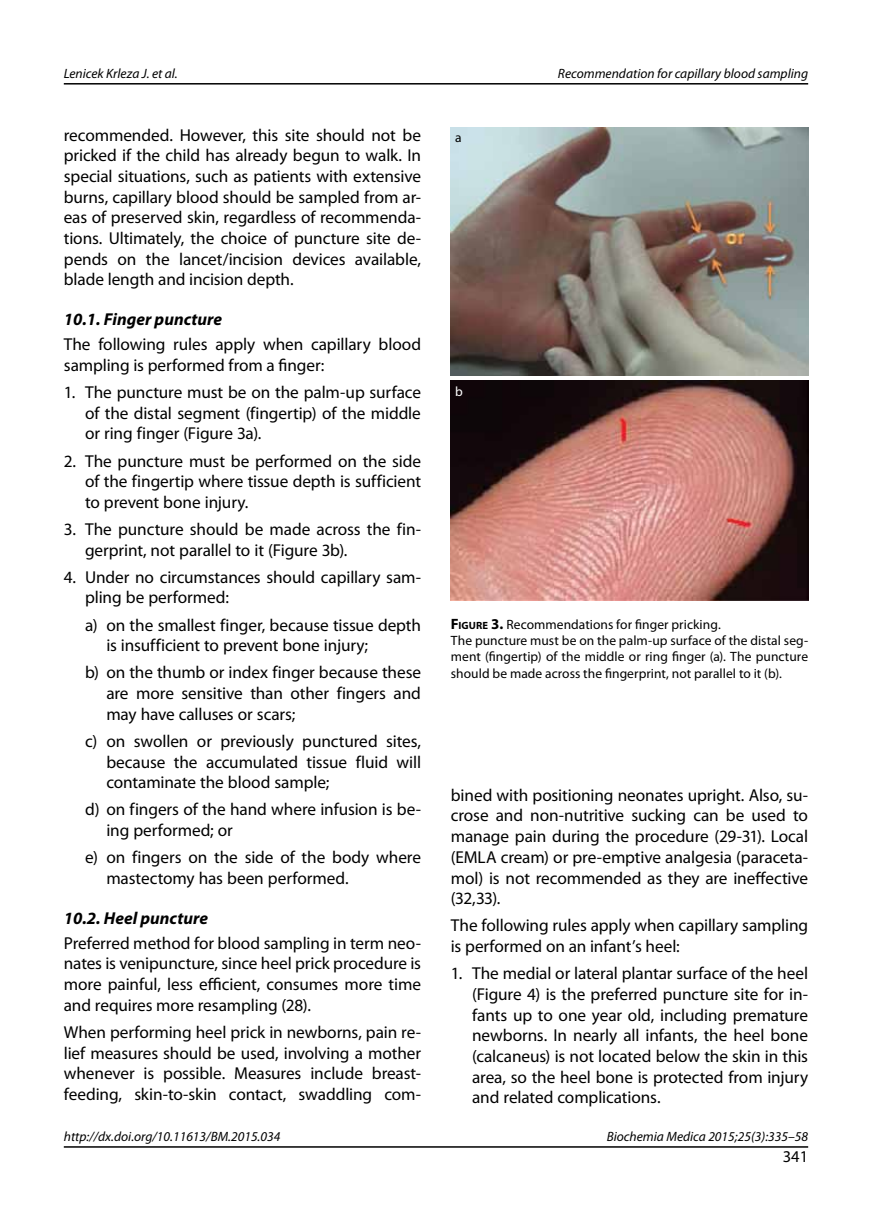
<style>
.page{position:relative;width:872px;height:1212px;background:#fff}
.page>*{position:absolute;margin:0;border:0;box-sizing:border-box;transform-origin:0 0}
.t1{font:17.25px/20.7px "Myriad Pro";letter-spacing:-.005em;color:#000;text-align:justify}
.t2{font:italic 700 17.25px "Myriad Pro";color:#000}
.t3{font:16.5px "Myriad Pro";color:#000}
.t4{font:13.5px/16.2px "Myriad Pro";letter-spacing:.005em;color:#000}
.t5{font:italic 13.5px "Myriad Pro";color:#000}
.t6{font:13.5px "Myriad Pro";color:#fff}
.s1{font-weight:700;font-size:15px}
.s2{font-weight:700;font-size:10.5px}
</style>
<div class="page">
<hr style="left:64px;top:1146px;width:744px;height:2px;background:#000">
<hr style="left:64px;top:83px;width:744px;height:2px;background:#000">
<img style="left:451px;top:128px;width:357px;height:248px">
<img style="left:451px;top:381px;width:357px;height:220px">
<p class="t5" style="left:64px;top:65px;width:115px">Lenicek Krleza J. et al.</p>
<p class="t5" style="left:558px;top:65px;width:252px">Recommendation for capillary blood sampling</p>
<p class="t1" style="left:64px;top:124px;width:359px">recommended. However, this site should not be pricked if the child has already begun to walk. In special situations, such as patients with extensive burns, capillary blood should be sampled from ar&shy;eas of preserved skin, regardless of recommenda&shy;tions. Ultimately, the choice of puncture site de&shy;pends on the lancet/incision devices available, blade length and incision depth.</p>
<p class="t2" style="left:64px;top:308px;width:160px">10.1. Finger puncture</p>
<p class="t1" style="left:64px;top:334px;width:359px">The following rules apply when capillary blood sampling is performed from a finger:</p>
<p class="t1" style="left:85px;top:382px;width:337px;text-indent:-21px">1. The puncture must be on the palm-up surface of the distal segment (fingertip) of the middle or ring finger (Figure 3a).</p>
<p class="t1" style="left:85px;top:450px;width:337px;text-indent:-21px">2. The puncture must be performed on the side of the fingertip where tissue depth is sufficient to prevent bone injury.</p>
<p class="t1" style="left:85px;top:519px;width:337px;text-indent:-21px">3. The puncture should be made across the fin&shy;gerprint, not parallel to it (Figure 3b).</p>
<p class="t1" style="left:85px;top:566px;width:337px;text-indent:-21px">4. Under no circumstances should capillary sam&shy;pling be performed:</p>
<p class="t1" style="left:106px;top:614px;width:316px;text-indent:-21px">a) on the smallest finger, because tissue depth is insufficient to prevent bone injury;</p>
<p class="t1" style="left:106px;top:662px;width:316px;text-indent:-21px">b) on the thumb or index finger because these are more sensitive than other fingers and may have calluses or scars;</p>
<p class="t1" style="left:106px;top:730px;width:316px;text-indent:-21px">c) on swollen or previously punctured sites, because the accumulated tissue fluid will contaminate the blood sample;</p>
<p class="t1" style="left:106px;top:799px;width:316px;text-indent:-21px">d) on fingers of the hand where infusion is be&shy;ing performed; or</p>
<p class="t1" style="left:106px;top:847px;width:316px;text-indent:-21px">e) on fingers on the side of the body where mastectomy has been performed.</p>
<p class="t2" style="left:64px;top:907px;width:146px">10.2. Heel puncture</p>
<p class="t1" style="left:64px;top:932px;width:359px">Preferred method for blood sampling in term neo&shy;nates is venipuncture, since heel prick procedure is more painful, less efficient, consumes more time and requires more resampling (28).</p>
<p class="t1" style="left:64px;top:1021px;width:359px">When performing heel prick in newborns, pain re&shy;lief measures should be used, involving a mother whenever is possible. Measures include breast&shy;feeding, skin-to-skin contact, swaddling com-</p>
<p class="t4" style="left:455px;top:129px;width:8px">a</p>
<p class="t6" style="left:455px;top:383px;width:9px">b</p>
<p class="t4" style="left:451px;top:616px;width:359px"><span class="s1">F</span><span class="s2">IGURE</span> <span class="s1">3.</span> Recommendations for finger pricking.<br>The puncture must be on the palm-up surface of the distal seg&shy;ment (fingertip) of the middle or ring finger (a). The puncture should be made across the fingerprint, not parallel to it (b).</p>
<p class="t1" style="left:451px;top:784px;width:359px">bined with positioning neonates upright. Also, su&shy;crose and non-nutritive sucking can be used to manage pain during the procedure (29-31). Local (EMLA cream) or pre-emptive analgesia (paraceta&shy;mol) is not recommended as they are ineffective (32,33).</p>
<p class="t1" style="left:451px;top:915px;width:359px">The following rules apply when capillary sampling is performed on an infant’s heel:</p>
<p class="t1" style="left:472px;top:963px;width:337px;text-indent:-21px">1. The medial or lateral plantar surface of the heel (Figure 4) is the preferred puncture site for in&shy;fants up to one year old, including premature newborns. In nearly all infants, the heel bone (calcaneus) is not located below the skin in this area, so the heel bone is protected from injury and related complications.</p>
<p class="t5" style="left:64px;top:1128px;width:218px">http://dx.doi.org/10.11613/BM.2015.034</p>
<p class="t5" style="left:606px;top:1128px;width:203px">Biochemia Medica 2015;25(3):335–58</p>
<p class="t3" style="left:782px;top:1146px;width:27px">341</p>
</div>
